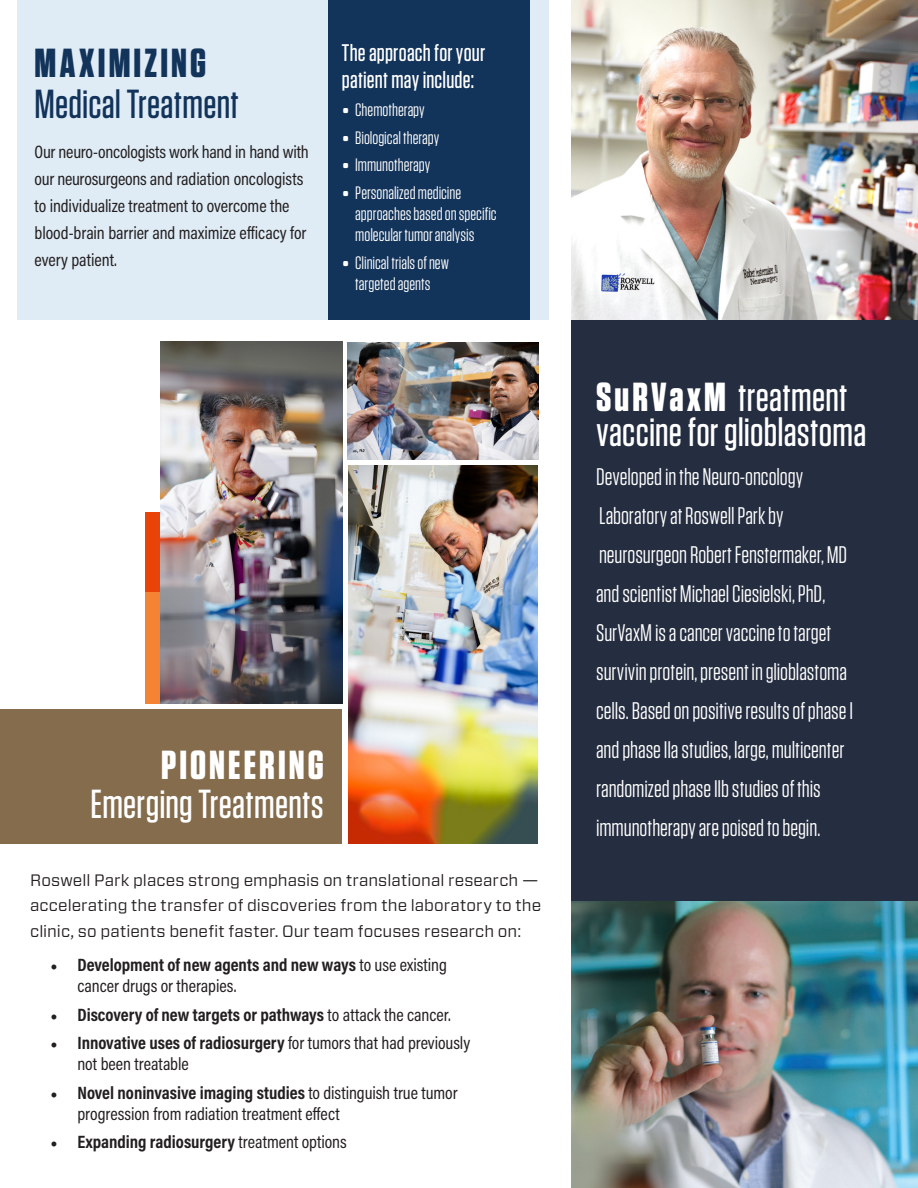
<style>
.page{position:relative;width:918px;height:1188px;background:#fff}
.page>*{position:absolute;margin:0;border:0;box-sizing:border-box;transform-origin:0 0}
.t1{font:500 40.5px/34.5px "Tungsten";letter-spacing:.005em;color:#fff}
.t2{font:500 40.5px/40.5px "Tungsten";letter-spacing:.005em;color:#12335a}
.t3{font:24px/39px "Tungsten";color:#fff}
.t4{font:500 24px/27px "Tungsten";letter-spacing:.01em;color:#fff}
.t5{font:18px/27px "Acumin Pro Cond";letter-spacing:-.005em;color:#231f20}
.t6{font:18px/21px "Tungsten";color:#fff}
.t7{font:700 18px "Acumin Pro Cond";color:#231f20}
.t8{font:16.5px/25.5px "Forza";letter-spacing:.005em;color:#231f20}
.s1{font-weight:700}
.s2{font-family:"Forza";font-weight:700;font-size:15px}
.s3{font-family:"Minion Pro";font-weight:700}
.s4{font-family:"Minion Pro"}
.s5{font-weight:400}
</style>
<div class="page">
<div style="left:17px;top:0;width:532px;height:319px;background:#dfebf5"></div>
<div style="left:572px;top:0;width:346px;height:1188px;background:#252d40"></div>
<img style="left:572px;top:901px;width:346px;height:287px">
<img style="left:572px;top:0;width:346px;height:319px">
<div style="left:328px;top:0;width:202px;height:319px;background:#12335a"></div>
<div style="left:0;top:709px;width:342px;height:135px;background:#846c4d"></div>
<div style="left:145px;top:512px;width:79px;height:192px;background:#f48334"></div>
<div style="left:145px;top:512px;width:79px;height:80px;background:#e94308"></div>
<img style="left:160px;top:342px;width:182px;height:361px">
<img style="left:348px;top:466px;width:190px;height:378px">
<img style="left:348px;top:342px;width:190px;height:117px">
<p class="t2" style="left:35px;top:44px;width:206px"><span class="s1">MAXIMIZING<br></span>Medical Treatment</p>
<p class="t5" style="left:35px;top:138px;width:276px">Our neuro-oncologists work hand in hand with our neurosurgeons and radiation oncologists to individualize treatment to overcome the blood-brain barrier and maximize efficacy for every patient.</p>
<p class="t4" style="left:342px;top:40px;width:145px">The approach for your patient may include:</p>
<p class="t6" style="left:342px;top:99px;width:85px"><span class="s2">•</span> Chemotherapy</p>
<p class="t6" style="left:342px;top:127px;width:99px"><span class="s2">•</span> Biological therapy</p>
<p class="t6" style="left:342px;top:155px;width:90px"><span class="s2">•</span> Immunotherapy</p>
<p class="t6" style="left:355px;top:183px;width:143px;text-indent:-14px"><span class="s2">•</span> Personalized medicine approaches based on specific molecular tumor analysis</p>
<p class="t6" style="left:342px;top:252px;width:109px;text-align:center"><span class="s2">•</span> Clinical trials of new targeted agents</p>
<p class="t1" style="left:90px;top:746px;width:235px;line-height:39px;text-align:right"><span class="s1">PIONEERING<br></span>Emerging Treatments</p>
<p class="t8" style="left:30px;top:867px;width:513px">Roswell Park places strong emphasis on translational research — accelerating the transfer of discoveries from the laboratory to the clinic, so patients benefit faster. Our team focuses research on:</p>
<p class="t5" style="left:77px;top:954px;width:371px;line-height:21px;text-indent:-27px"><span class="s3">•</span> <span class="s1">Development of new agents and new ways</span> to use existing cancer drugs or therapies.</p>
<p class="t7" style="left:50px;top:1003px;width:402px"><span class="s4">•</span> Discovery of new targets or pathways <span class="s5">to attack the cancer.</span></p>
<p class="t5" style="left:77px;top:1032px;width:394px;line-height:21px;text-indent:-27px"><span class="s3">•</span> <span class="s1">Innovative uses of radiosurgery</span> for tumors that had previously not been treatable</p>
<p class="t5" style="left:77px;top:1082px;width:382px;line-height:21px;text-indent:-27px"><span class="s3">•</span> <span class="s1">Novel noninvasive imaging studies</span> to distinguish true tumor progression from radiation treatment effect</p>
<p class="t7" style="left:50px;top:1130px;width:298px"><span class="s4">•</span> Expanding radiosurgery <span class="s5">treatment options</span></p>
<p class="t1" style="left:596px;top:381px;width:272px"><span class="s1">SuRVaxM</span> treatment vaccine for glioblastoma</p>
<p class="t3" style="left:596px;top:457px;width:258px">Developed in the Neuro-oncology Laboratory at Roswell Park by neurosurgeon Robert Fenstermaker, MD and scientist Michael Ciesielski, PhD, SurVaxM is a cancer vaccine to target survivin protein, present in glioblastoma cells. Based on positive results of phase I and phase IIa studies, large, multicenter randomized phase IIb studies of this immunotherapy are poised to begin.</p>
</div>
